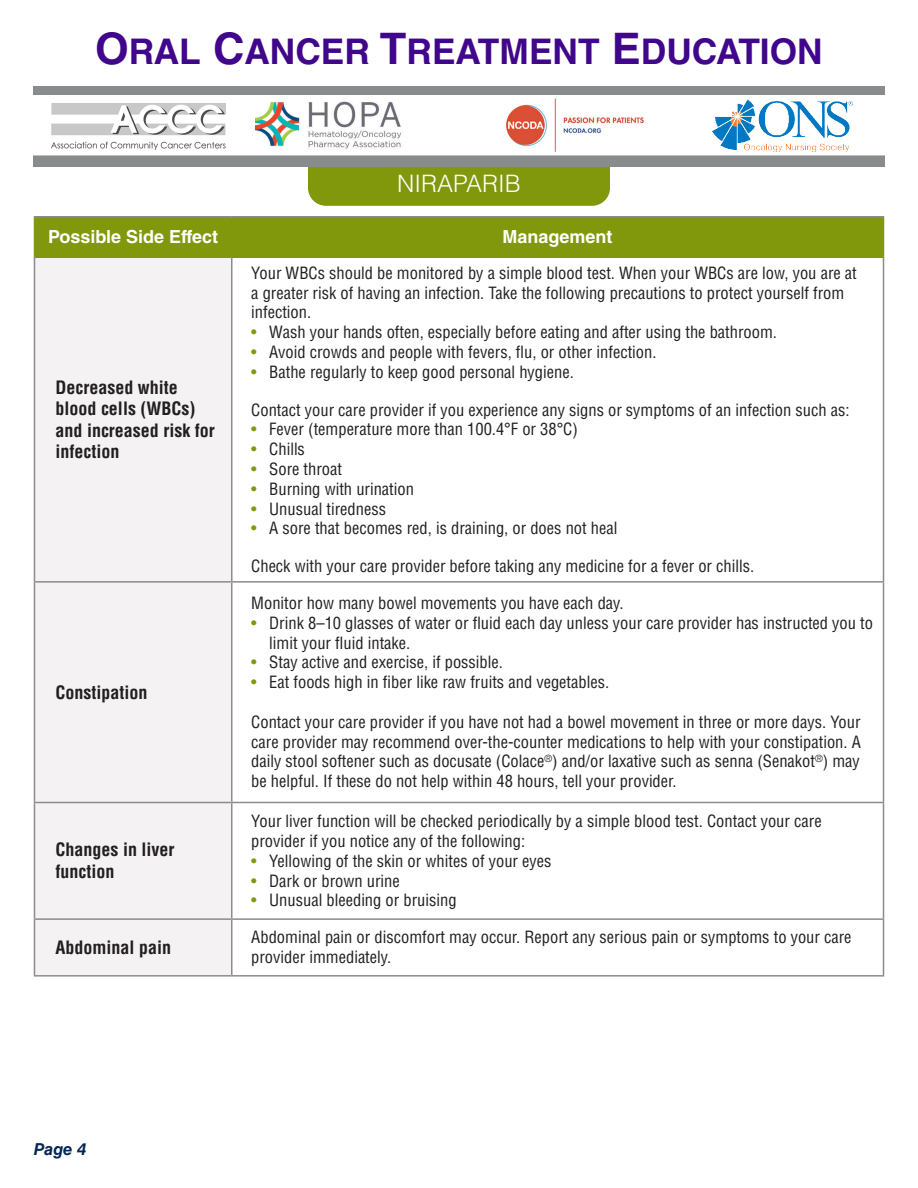
<style>
.page{position:relative;width:918px;height:1188px;background:#fff}
.page>*{position:absolute;margin:0;border:0;box-sizing:border-box;transform-origin:0 0}
.t1{font:700 35.4px "Helvetica LT Std";color:#40068b}
.t2{font:300 24px "Helvetica LT Std";color:#fff}
.table_bold_text{font:700 condensed 18px/21.6px "Helvetica LT Std";color:#231f20}
.table_column_head{font:700 18px "Helvetica LT Std";color:#fff}
.table_bullet_point{font:condensed 16.5px/19.8px "Helvetica LT Std";color:#231f20}
.table_Roman_text{font:condensed 16.5px/19.8px "Helvetica LT Std";color:#231f20}
.t3{font:italic 700 16.5px "Helvetica LT Std";color:#002855}
.s1{font-size:43.5px}
.s2{color:#81980d}
</style>
<div class="page">
<div style="left:308px;top:139px;width:302px;height:67px;background:#81980d;border-radius:18px"></div>
<img style="left:34px;top:87px;width:850px;height:80px">
<div style="left:35px;top:218px;width:848px;height:38px;background:#81980d"></div>
<div style="left:35px;top:258px;width:196px;height:717px;background:#f5f2f3"></div>
<hr style="left:34px;top:258px;width:1px;height:323px;background:#8a8b8d">
<hr style="left:34px;top:583px;width:1px;height:219px;background:#8a8b8d">
<hr style="left:34px;top:920px;width:1px;height:55px;background:#8a8b8d">
<hr style="left:34px;top:975px;width:198px;height:2px;background:#8a8b8d">
<hr style="left:231px;top:258px;width:1px;height:323px;background:#8a8b8d">
<hr style="left:883px;top:258px;width:1px;height:323px;background:#8a8b8d">
<hr style="left:231px;top:583px;width:1px;height:219px;background:#8a8b8d">
<hr style="left:883px;top:583px;width:1px;height:219px;background:#8a8b8d">
<hr style="left:231px;top:920px;width:1px;height:55px;background:#8a8b8d">
<hr style="left:883px;top:920px;width:1px;height:55px;background:#8a8b8d">
<hr style="left:232px;top:975px;width:652px;height:2px;background:#8a8b8d">
<hr style="left:34px;top:218px;width:1px;height:38px;background:#81980d">
<hr style="left:34px;top:256px;width:198px;height:2px;background:#81980d">
<hr style="left:231px;top:218px;width:1px;height:38px;background:#81980d">
<hr style="left:883px;top:218px;width:1px;height:38px;background:#81980d">
<hr style="left:232px;top:256px;width:652px;height:2px;background:#81980d">
<hr style="left:34px;top:802px;width:198px;height:1px;background:#8a8b8d">
<hr style="left:34px;top:803px;width:1px;height:115px;background:#8a8b8d">
<hr style="left:232px;top:802px;width:652px;height:1px;background:#8a8b8d">
<hr style="left:231px;top:803px;width:1px;height:115px;background:#8a8b8d">
<hr style="left:883px;top:803px;width:1px;height:115px;background:#8a8b8d">
<hr style="left:34px;top:918px;width:198px;height:2px;background:#8a8b8d">
<hr style="left:232px;top:918px;width:652px;height:2px;background:#8a8b8d">
<hr style="left:34px;top:216px;width:198px;height:2px;background:#8a8b8d">
<hr style="left:232px;top:216px;width:652px;height:2px;background:#8a8b8d">
<hr style="left:34px;top:581px;width:198px;height:2px;background:#8a8b8d">
<hr style="left:232px;top:581px;width:652px;height:2px;background:#8a8b8d">
<div style="left:26px;top:95px;width:866px;height:59px;background:#fff"></div>
<img style="left:256px;top:101px;width:146px;height:48px">
<img style="left:712px;top:99px;width:140px;height:53px">
<img style="left:52px;top:104px;width:174px;height:45px">
<img style="left:506px;top:98px;width:138px;height:54px">
<h1 class="t1" style="left:95px;top:30px;width:729px"><span class="s1">O</span>RAL <span class="s1">C</span>ANCER <span class="s1">T</span>REATMENT <span class="s1">E</span>DUCATION</h1>
<h2 class="t2" style="left:397px;top:169px;width:125px">NIRAPARIB</h2>
<p class="table_column_head" style="left:48px;top:226px;width:172px">Possible Side Effect</p>
<p class="table_column_head" style="left:503px;top:226px;width:112px">Management</p>
<p class="table_bold_text" style="left:56px;top:376px;width:161px">Decreased white blood cells (WBCs) and increased risk for infection</p>
<p class="table_bold_text" style="left:56px;top:681px;width:94px">Constipation</p>
<p class="table_bold_text" style="left:56px;top:839px;width:120px">Changes in liver function</p>
<p class="table_Roman_text" style="left:251px;top:263px;width:607px">Your WBCs should be monitored by a simple blood test. When your WBCs are low, you are at a greater risk of having an infection. Take the following precautions to protect yourself from infection.</p>
<p class="table_bullet_point" style="left:251px;top:322px;width:527px"><span class="s2">•</span> Wash your hands often, especially before eating and after using the bathroom.</p>
<p class="table_bullet_point" style="left:251px;top:342px;width:407px"><span class="s2">•</span> Avoid crowds and people with fevers, flu, or other infection.</p>
<p class="table_bullet_point" style="left:251px;top:362px;width:324px"><span class="s2">•</span> Bathe regularly to keep good personal hygiene.</p>
<p class="table_bullet_point" style="left:251px;top:400px;width:600px">Contact your care provider if you experience any signs or symptoms of an infection such as:</p>
<p class="table_bullet_point" style="left:251px;top:419px;width:328px"><span class="s2">•</span> Fever (temperature more than 100.4°F or 38°C)</p>
<p class="table_bullet_point" style="left:251px;top:439px;width:55px"><span class="s2">•</span> Chills</p>
<p class="table_bullet_point" style="left:251px;top:459px;width:92px"><span class="s2">•</span> Sore throat</p>
<p class="table_bullet_point" style="left:251px;top:479px;width:164px"><span class="s2">•</span> Burning with urination</p>
<p class="table_bullet_point" style="left:251px;top:499px;width:136px"><span class="s2">•</span> Unusual tiredness</p>
<p class="table_bullet_point" style="left:251px;top:518px;width:368px"><span class="s2">•</span> A sore that becomes red, is draining, or does not heal</p>
<p class="table_bullet_point" style="left:251px;top:556px;width:505px">Check with your care provider before taking any medicine for a fever or chills.</p>
<p class="table_bullet_point" style="left:251px;top:593px;width:374px">Monitor how many bowel movements you have each day.</p>
<p class="table_bullet_point" style="left:269px;top:613px;width:605px;text-indent:-18px"><span class="s2">•</span> Drink 8–10 glasses of water or fluid each day unless your care provider has instructed you to limit your fluid intake.</p>
<p class="table_bullet_point" style="left:251px;top:652px;width:253px"><span class="s2">•</span> Stay active and exercise, if possible.</p>
<p class="table_bullet_point" style="left:251px;top:672px;width:359px"><span class="s2">•</span> Eat foods high in fiber like raw fruits and vegetables.</p>
<p class="table_Roman_text" style="left:251px;top:712px;width:611px;text-align:justify">Contact your care provider if you have not had a bowel movement in three or more days. Your care provider may recommend over-the-counter medications to help with your constipation. A daily stool softener such as docusate (Colace<sup>®</sup>) and/or laxative such as senna (Senakot<sup>®</sup>) may be helpful. If these do not help within 48 hours, tell your provider.</p>
<p class="table_Roman_text" style="left:251px;top:811px;width:572px">Your liver function will be checked periodically by a simple blood test. Contact your care provider if you notice any of the following:</p>
<p class="table_bullet_point" style="left:251px;top:851px;width:302px"><span class="s2">•</span> Yellowing of the skin or whites of your eyes</p>
<p class="table_bullet_point" style="left:251px;top:871px;width:150px"><span class="s2">•</span> Dark or brown urine</p>
<p class="table_bullet_point" style="left:251px;top:890px;width:207px"><span class="s2">•</span> Unusual bleeding or bruising</p>
<p class="table_bold_text" style="left:56px;top:936px;width:117px">Abdominal pain</p>
<p class="table_Roman_text" style="left:251px;top:927px;width:602px">Abdominal pain or discomfort may occur. Report any serious pain or symptoms to your care provider immediately.</p>
<p class="t3" style="left:34px;top:1139px;width:54px">Page 4</p>
</div>
